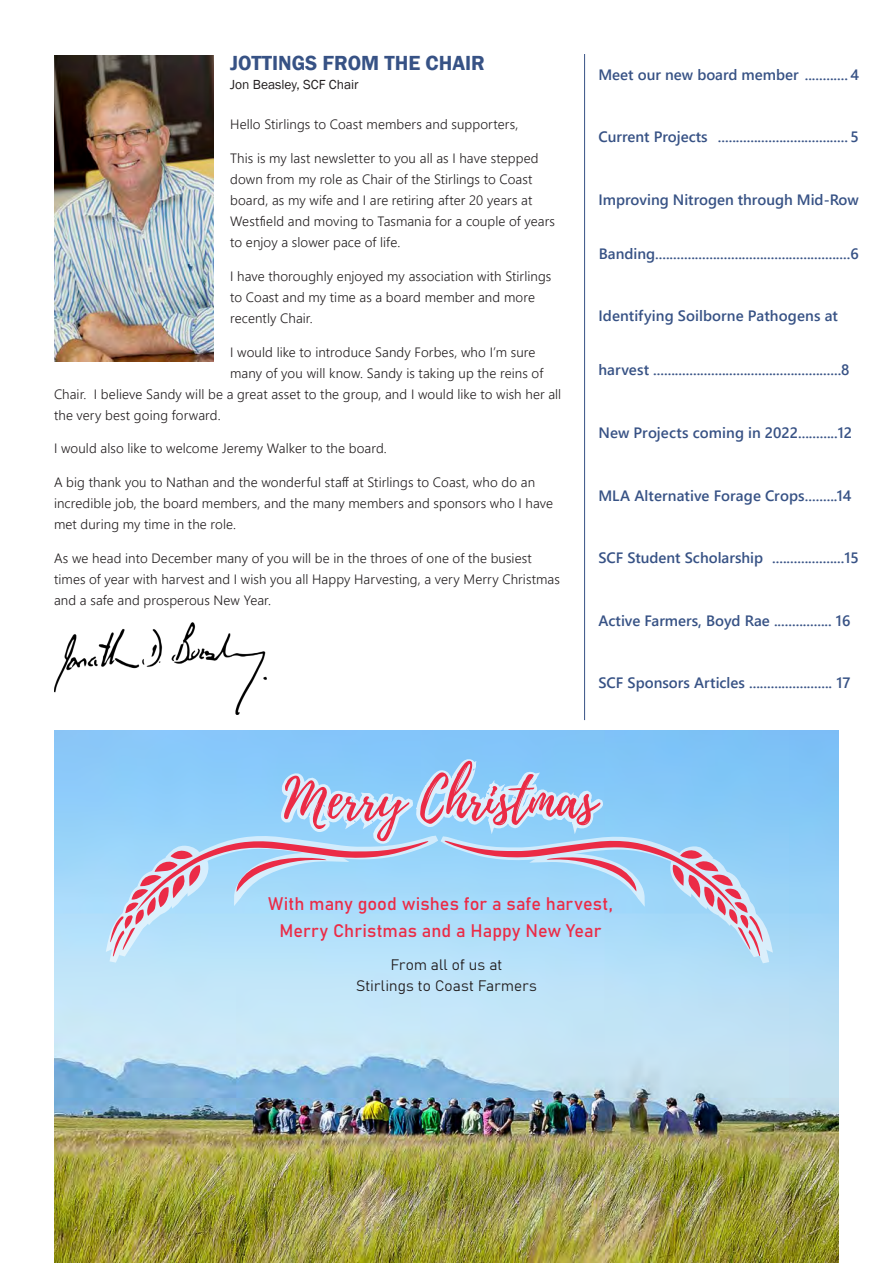
<style>
.page{position:relative;width:893px;height:1263px;background:#fff}
.page>*{position:absolute;margin:0;border:0;box-sizing:border-box;transform-origin:0 0}
.t1{font:600 21px "Franklin Gothic";color:#375285}
.t2{font:18px/27px "Bahnschrift";color:#eb2b46;text-align:center}
.t3{font:600 15px "Segoe UI";color:#375285}
.t4{font:600 15px "Segoe UI";letter-spacing:.005em;color:#385285}
.t5{font:15px/21px "Bahnschrift";letter-spacing:.01em;color:#231f20;text-align:center}
.t6{font:300 13.5px/21px "Segoe UI";letter-spacing:.01em;color:#231f20}
.t7{font:13.5px "Franklin Gothic";color:#231f20}
.s1{color:#375285}
</style>
<div class="page">
<img style="left:54px;top:55px;width:159px;height:307px">
<hr style="left:584px;top:54px;width:1px;height:666px;background:#375285">
<img style="left:54px;top:623px;width:213px;height:91px">
<img style="left:54px;top:731px;width:785px;height:532px">
<svg style="left:777px;top:832px;width:12px;height:134px;background:#9bd2f6"></svg>
<svg style="left:89px;top:831px;width:13px;height:135px;background:#aadcfa"></svg>
<svg style="left:102px;top:758px;width:675px;height:208px;background:#a9caec"></svg>
<p class="t1" style="left:230px;top:50px;width:256px">JOTTINGS FROM THE CHAIR</p>
<p class="t7" style="left:230px;top:77px;width:130px">Jon Beasley, SCF Chair</p>
<p class="t6" style="left:230px;top:113px;width:290px">Hello Stirlings to Coast members and supporters,</p>
<p class="t6" style="left:230px;top:146px;width:326px">This is my last newsletter to you all as I have stepped down from my role as Chair of the Stirlings to Coast board, as my wife and I are retiring after 20 years at Westfield and moving to Tasmania for a couple of years to enjoy a slower pace of life.</p>
<p class="t6" style="left:230px;top:264px;width:323px">I have thoroughly enjoyed my association with Stirlings to Coast and my time as a board member and more recently Chair.</p>
<p class="t6" style="left:230px;top:340px;width:307px">I would like to introduce Sandy Forbes, who I’m sure</p>
<p class="t6" style="left:230px;top:361px;width:315px">many of you will know. Sandy is taking up the reins of</p>
<p class="t6" style="left:54px;top:382px;width:509px">Chair. I believe Sandy will be a great asset to the group, and I would like to wish her all</p>
<p class="t6" style="left:54px;top:403px;width:168px">the very best going forward.</p>
<p class="t6" style="left:54px;top:437px;width:334px">I would also like to welcome Jeremy Walker to the board.</p>
<p class="t6" style="left:54px;top:470px;width:500px">A big thank you to Nathan and the wonderful staff at Stirlings to Coast, who do an incredible job, the board members, and the many members and sponsors who I have met during my time in the role.</p>
<p class="t6" style="left:54px;top:546px;width:507px">As we head into December many of you will be in the throes of one of the busiest times of year with harvest and I wish you all Happy Harvesting, a very Merry Christmas and a safe and prosperous New Year.</p>
<p class="t3" style="left:598px;top:60px;width:262px">Meet our new board member ............ 4</p>
<p class="t3" style="left:598px;top:123px;width:262px">Current Projects .................................... 5</p>
<p class="t3" style="left:598px;top:185px;width:262px">Improving Nitrogen through Mid-Row</p>
<p class="t3" style="left:599px;top:239px;width:261px">Banding......................................................6</p>
<p class="t3" style="left:598px;top:302px;width:241px">Identifying Soilborne Pathogens at</p>
<p class="t3" style="left:598px;top:356px;width:253px">harvest ....................................................8</p>
<p class="t4" style="left:598px;top:418px;width:255px">New Projects coming in 2022<span class="s1">...........12</span></p>
<p class="t3" style="left:598px;top:481px;width:255px">MLA Alternative Forage Crops.........14</p>
<p class="t3" style="left:598px;top:543px;width:262px">SCF Student Scholarship ....................15</p>
<p class="t3" style="left:598px;top:606px;width:253px">Active Farmers, Boyd Rae ................ 16</p>
<p class="t3" style="left:598px;top:668px;width:253px">SCF Sponsors Articles ....................... 17</p>
<p class="t2" style="left:268px;top:889px;width:346px">With many good wishes for a safe harvest,<br>Merry Christmas and a Happy New Year</p>
<p class="t5" style="left:356px;top:953px;width:182px">From all of us at<br>Stirlings to Coast Farmers</p>
</div>
